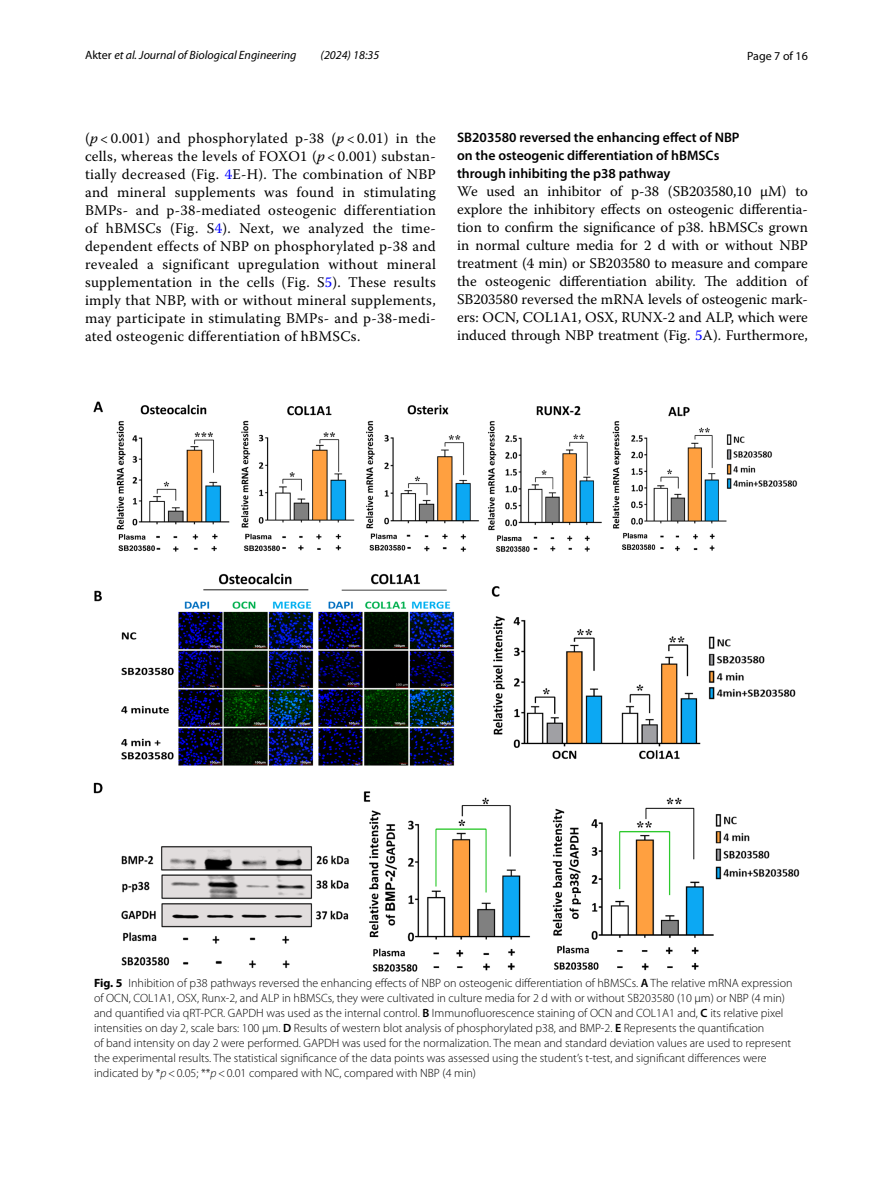
<style>
.page{position:relative;width:893px;height:1187px;background:#fff}
.page>*{position:absolute;margin:0;border:0;box-sizing:border-box;transform-origin:0 0}
.t1{font:14.7px/18px "Warnock Pro";letter-spacing:.01em;color:#000;text-align:justify}
.t2{font:600 13.8px/18px "Myriad Pro";color:#000}
.t3{font:300 12px/15px "Myriad Pro";color:#000}
.t4{font:italic 12px "Myriad Pro";color:#000}
.t5{font:12px "Myriad Pro";color:#000}
.s1{font-style:normal}
.s2{font-style:italic}
.s3{color:#00f}
.s4{font-weight:700}
.s5{font-weight:600}
</style>
<div class="page">
<img style="left:93px;top:401px;width:707px;height:570px">
<p class="t4" style="left:85px;top:48px;width:213px"><span class="s1">Akter</span> et al. Journal of Biological Engineering</p>
<p class="t4" style="left:321px;top:48px;width:60px">(2024) 18:35</p>
<p class="t5" style="left:747px;top:48px;width:62px">Page 7 of 16</p>
<p class="t1" style="left:85px;top:128px;width:352px">(<span class="s2">p</span> &lt; 0.001) and phosphorylated p-38 (<span class="s2">p</span> &lt; 0.01) in the cells, whereas the levels of FOXO1 (<span class="s2">p</span> &lt; 0.001) substan&shy;tially decreased (Fig. <span class="s3">4</span>E-H). The combination of NBP and mineral supplements was found in stimulating BMPs- and p-38-mediated osteogenic differentiation of hBMSCs (Fig. S<span class="s3">4</span>). Next, we analyzed the time&shy;dependent effects of NBP on phosphorylated p-38 and revealed a significant upregulation without mineral supplementation in the cells (Fig. S<span class="s3">5</span>). These results imply that NBP, with or without mineral supplements, may participate in stimulating BMPs- and p-38-medi&shy;ated osteogenic differentiation of hBMSCs.</p>
<p class="t2" style="left:457px;top:128px;width:284px">SB203580 reversed the enhancing effect of NBP on the osteogenic differentiation of hBMSCs through inhibiting the p38 pathway</p>
<p class="t1" style="left:457px;top:182px;width:352px">We used an inhibitor of p-38 (SB203580,10 µM) to explore the inhibitory effects on osteogenic differentia&shy;tion to confirm the significance of p38. hBMSCs grown in normal culture media for 2 d with or without NBP treatment (4 min) or SB203580 to measure and compare the osteogenic differentiation ability. The addition of SB203580 reversed the mRNA levels of osteogenic mark&shy;ers: OCN, COL1A1, OSX, RUNX-2 and ALP, which were induced through NBP treatment (Fig. <span class="s3">5</span>A). Furthermore,</p>
<p class="t3" style="left:94px;top:975px;width:700px"><span class="s4">Fig. 5</span> Inhibition of p38 pathways reversed the enhancing effects of NBP on osteogenic differentiation of hBMSCs. <span class="s5">A</span> The relative mRNA expression of OCN, COL1A1, OSX, Runx-2, and ALP in hBMSCs, they were cultivated in culture media for 2 d with or without SB203580 (10 μm) or NBP (4 min) and quantified via qRT-PCR. GAPDH was used as the internal control. <span class="s5">B</span> Immunofluorescence staining of OCN and COL1A1 and, <span class="s5">C</span> its relative pixel intensities on day 2, scale bars: 100 μm. <span class="s5">D</span> Results of western blot analysis of phosphorylated p38, and BMP-2. <span class="s5">E</span> Represents the quantification<br>of band intensity on day 2 were performed. GAPDH was used for the normalization. The mean and standard deviation values are used to represent the experimental results. The statistical significance of the data points was assessed using the student’s t-test, and significant differences were indicated by *<span class="s2">p</span>&lt;0.05; **<span class="s2">p</span>&lt;0.01 compared with NC, compared with NBP (4 min)</p>
</div>
